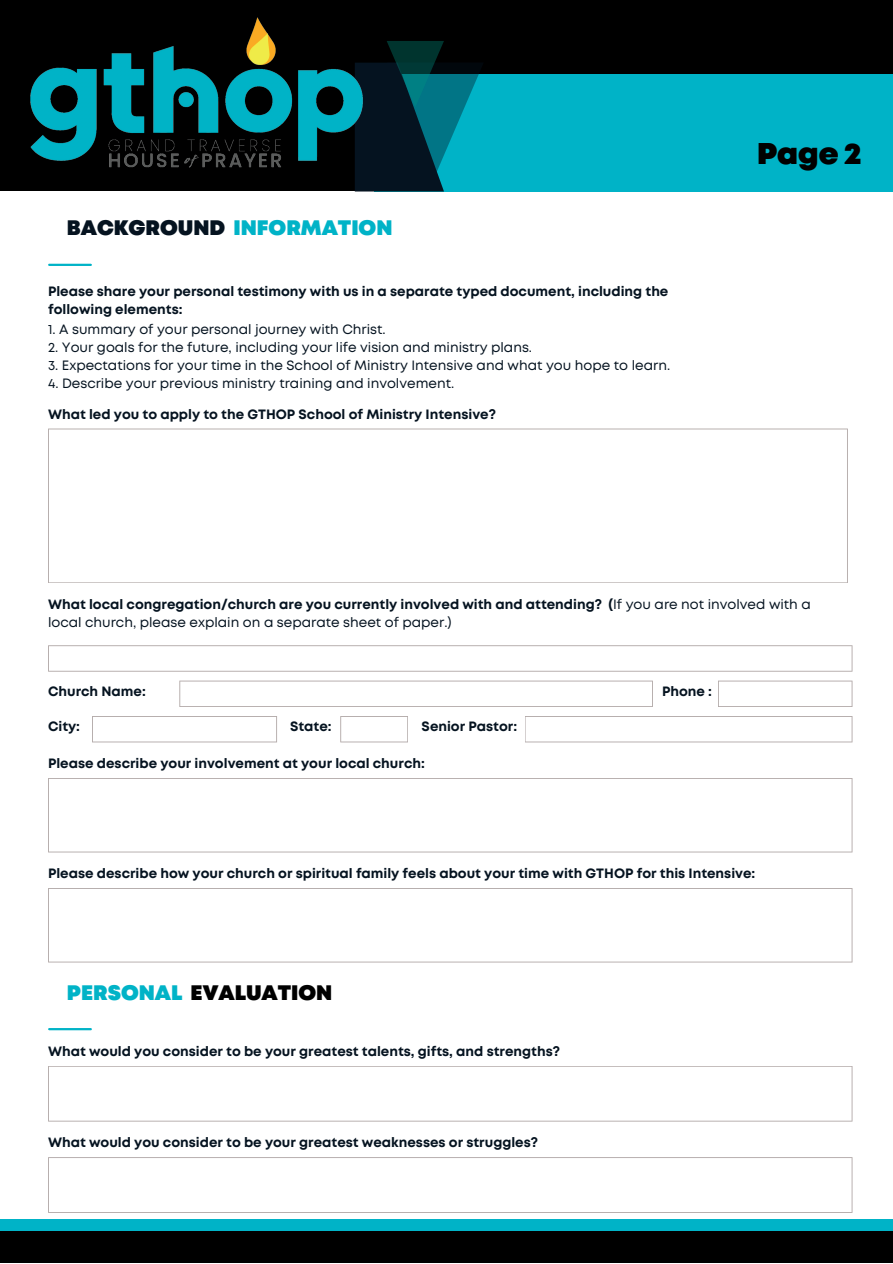
<style>
.page{position:relative;width:893px;height:1264px;background:#fff}
.page>*{position:absolute;margin:0;border:0;box-sizing:border-box;transform-origin:0 0}
.t1{font:900 30px "Mont";color:#000}
.t2{font:900 21px "Mont";color:#00b3c7}
.t3{font:900 21px "Mont";color:#000}
.t4{font:700 13.5px/18px "Mont";color:#051320}
.t5{font:13.5px/18px "Mont";color:#051320}
.s1{color:#051320}
.s2{font-weight:700}
.s3{color:#00b3c7}
</style>
<div class="page">
<div style="left:0;top:1219px;width:892px;height:25px;background:#00b3c7"></div>
<div style="left:0;top:1230px;width:892px;height:32px;background:#000"></div>
<div style="left:0;top:0;width:892px;height:174px;background:#000"></div>
<div style="left:374px;top:74px;width:518px;height:117px;background:#00b3c7"></div>
<div style="left:0;top:63px;width:359px;height:128px;background:#000"></div>
<svg style="left:374px;top:41px;width:109px;height:150px"></svg>
<img style="left:30px;top:17px;width:344px;height:175px">
<svg style="left:48px;top:428px;width:799px;height:155px"></svg>
<svg style="left:48px;top:645px;width:804px;height:26px"></svg>
<hr style="left:49px;top:264px;width:42px;height:2px;background:#00b3c7">
<svg style="left:525px;top:716px;width:327px;height:26px"></svg>
<svg style="left:92px;top:716px;width:185px;height:26px"></svg>
<svg style="left:340px;top:716px;width:68px;height:26px"></svg>
<svg style="left:179px;top:680px;width:474px;height:27px"></svg>
<svg style="left:718px;top:680px;width:134px;height:27px"></svg>
<svg style="left:48px;top:778px;width:804px;height:74px"></svg>
<svg style="left:48px;top:888px;width:804px;height:74px"></svg>
<hr style="left:49px;top:1028px;width:42px;height:2px;background:#00b3c7">
<svg style="left:48px;top:1066px;width:804px;height:55px"></svg>
<svg style="left:48px;top:1157px;width:804px;height:55px"></svg>
<h2 class="t2" style="left:67px;top:220px;width:327px"><span class="s1">BACKGROUND</span> INFORMATION</h2>
<p class="t4" style="left:48px;top:283px;width:622px">Please share your personal testimony with us in a separate typed document, including the following elements:</p>
<p class="t5" style="left:48px;top:321px;width:339px">1. A summary of your personal journey with Christ.</p>
<p class="t5" style="left:48px;top:339px;width:485px">2. Your goals for the future, including your life vision and ministry plans.</p>
<p class="t5" style="left:48px;top:357px;width:623px">3. Expectations for your time in the School of Ministry Intensive and what you hope to learn.</p>
<p class="t5" style="left:48px;top:375px;width:407px">4. Describe your previous ministry training and involvement.</p>
<p class="t4" style="left:48px;top:406px;width:449px">What led you to apply to the GTHOP School of Ministry Intensive?</p>
<h1 class="t1" style="left:757px;top:143px;width:106px">Page 2</h1>
<p class="t5" style="left:48px;top:596px;width:764px"><span class="s2">What local congregation/church are you currently involved with and attending? (</span>If you are not involved with a local church, please explain on a separate sheet of paper.)</p>
<p class="t4" style="left:48px;top:683px;width:99px">Church Name:</p>
<p class="t4" style="left:662px;top:683px;width:51px">Phone :</p>
<p class="t4" style="left:48px;top:718px;width:33px">City:</p>
<p class="t4" style="left:290px;top:718px;width:43px">State:</p>
<p class="t4" style="left:421px;top:718px;width:97px">Senior Pastor:</p>
<p class="t4" style="left:48px;top:755px;width:378px">Please describe your involvement at your local church:</p>
<p class="t4" style="left:48px;top:865px;width:708px">Please describe how your church or spiritual family feels about your time with GTHOP for this Intensive:</p>
<h2 class="t3" style="left:67px;top:984px;width:267px"><span class="s3">PERSONAL</span> EVALUATION</h2>
<p class="t4" style="left:48px;top:1043px;width:513px">What would you consider to be your greatest talents, gifts, and strengths?</p>
<p class="t4" style="left:48px;top:1134px;width:491px">What would you consider to be your greatest weaknesses or struggles?</p>
</div>
